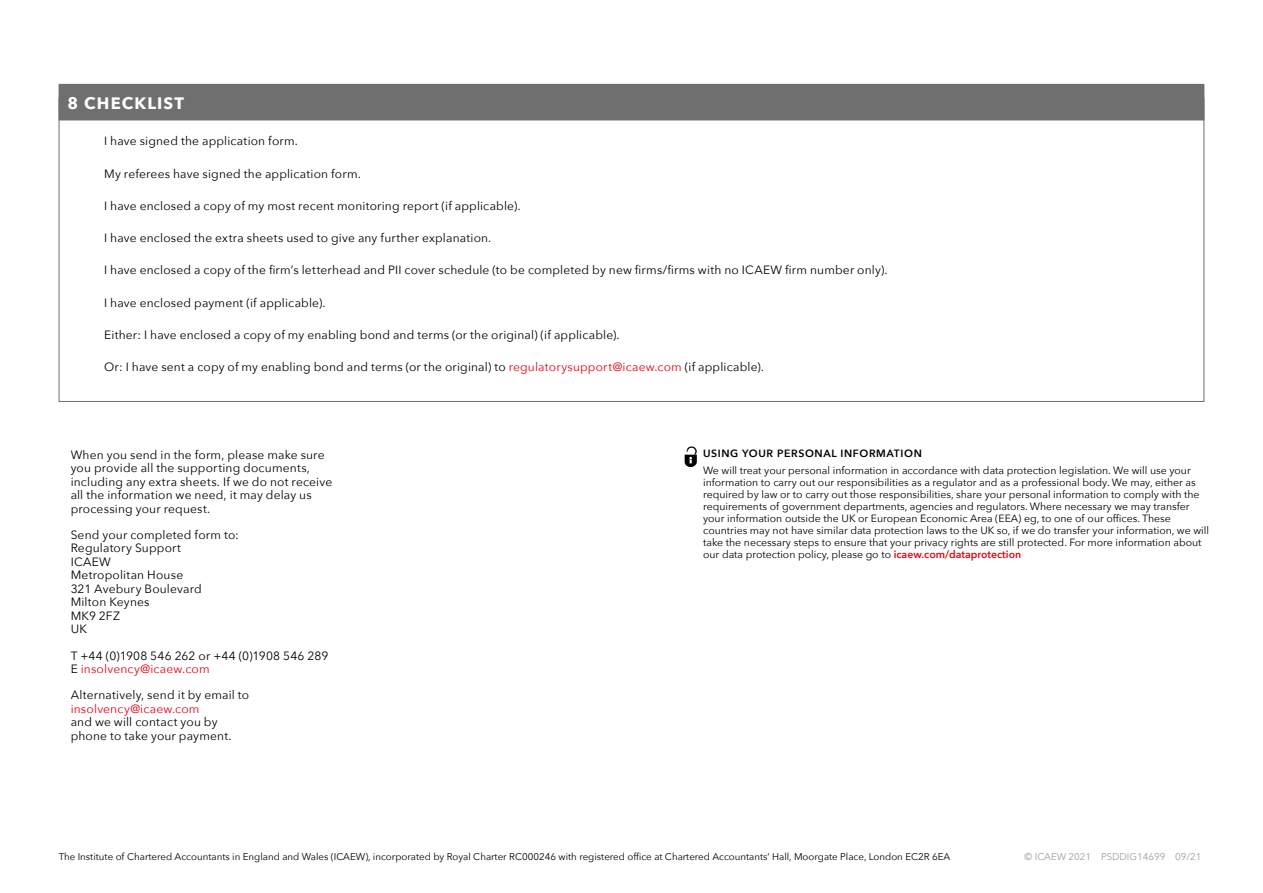
<style>
.page{position:relative;width:1263px;height:893px;background:#fff}
.page>*{position:absolute;margin:0;border:0;box-sizing:border-box;transform-origin:0 0}
.t1{font:700 16.5px "Avenir Next";letter-spacing:.07em;color:#fff}
.t2{font:12px/13.5px "Avenir Next";letter-spacing:.015em;color:#000}
.t3{font:12px "Avenir Next";letter-spacing:.015em;color:#e30613}
.t4{font:10.5px/12px "Avenir Next";color:#000}
.t5{font:600 10.5px "Avenir Next";letter-spacing:.06em;color:#000}
.t6{font:9.75px "Avenir Next";color:#000}
.t7{font:9.75px "Avenir Next";color:#9d9d9c}
.s1{color:#e30613}
.s2{font-weight:600;color:#e30613}
</style>
<div class="page">
<div style="left:59px;top:84px;width:1145px;height:36px;background:#706f6f"></div>
<hr style="left:59px;top:120px;width:1145px;height:1px;background:#706f6f">
<svg style="left:685px;top:446px;width:12px;height:21px"></svg>
<h1 class="t1" style="left:68px;top:89px;width:118px">8 CHECKLIST</h1>
<p class="t2" style="left:104px;top:134px;width:195px">I have signed the application form.</p>
<p class="t2" style="left:104px;top:166px;width:258px">My referees have signed the application form.</p>
<p class="t2" style="left:104px;top:198px;width:418px">I have enclosed a copy of my most recent monitoring report (if applicable).</p>
<p class="t2" style="left:104px;top:231px;width:389px">I have enclosed the extra sheets used to give any further explanation.</p>
<p class="t2" style="left:104px;top:263px;width:785px">I have enclosed a copy of the firm’s letterhead and PII cover schedule (to be completed by new firms/firms with no ICAEW firm number only).</p>
<p class="t2" style="left:104px;top:295px;width:223px">I have enclosed payment (if applicable).</p>
<p class="t2" style="left:104px;top:327px;width:517px">Either: I have enclosed a copy of my enabling bond and terms (or the original) (if applicable).</p>
<p class="t2" style="left:104px;top:360px;width:661px">Or: I have sent a copy of my enabling bond and terms (or the original) to <span class="s1">regulatorysupport@icaew.com</span> (if applicable).</p>
<p class="t2" style="left:71px;top:447px;width:263px">When you send in the form, please make sure you provide all the supporting documents, including any extra sheets. If we do not receive all the information we need, it may delay us processing your request.</p>
<p class="t2" style="left:71px;top:527px;width:170px">Send your completed form to:<br>Regulatory Support<br>ICAEW<br>Metropolitan House<br>321 Avebury Boulevard<br>Milton Keynes<br>MK9 2FZ<br>UK</p>
<p class="t2" style="left:71px;top:648px;width:259px">T +44 (0)1908 546 262 or +44 (0)1908 546 289<br>E <span class="s1">insolvency@icaew.com</span></p>
<p class="t2" style="left:71px;top:688px;width:180px">Alternatively, send it by email to</p>
<p class="t3" style="left:71px;top:698px;width:130px">insolvency@icaew.com</p>
<p class="t2" style="left:71px;top:715px;width:162px">and we will contact you by phone to take your payment.</p>
<p class="t5" style="left:703px;top:445px;width:220px">USING YOUR PERSONAL INFORMATION</p>
<p class="t4" style="left:703px;top:464px;width:507px">We will treat your personal information in accordance with data protection legislation. We will use your information to carry out our responsibilities as a regulator and as a professional body. We may, either as required by law or to carry out those responsibilities, share your personal information to comply with the requirements of government departments, agencies and regulators. Where necessary we may transfer your information outside the UK or European Economic Area (EEA) eg, to one of our offices. These countries may not have similar data protection laws to the UK so, if we do transfer your information, we will take the necessary steps to ensure that your privacy rights are still protected. For more information about our data protection policy, please go to <span class="s2">icaew.com/dataprotection</span></p>
<p class="t6" style="left:59px;top:849px;width:893px">The Institute of Chartered Accountants in England and Wales (ICAEW), incorporated by Royal Charter RC000246 with registered office at Chartered Accountants’ Hall, Moorgate Place, London EC2R 6EA</p>
<p class="t7" style="left:1024px;top:849px;width:178px">© ICAEW 2021 PSDDIG14699 09/21</p>
</div>
